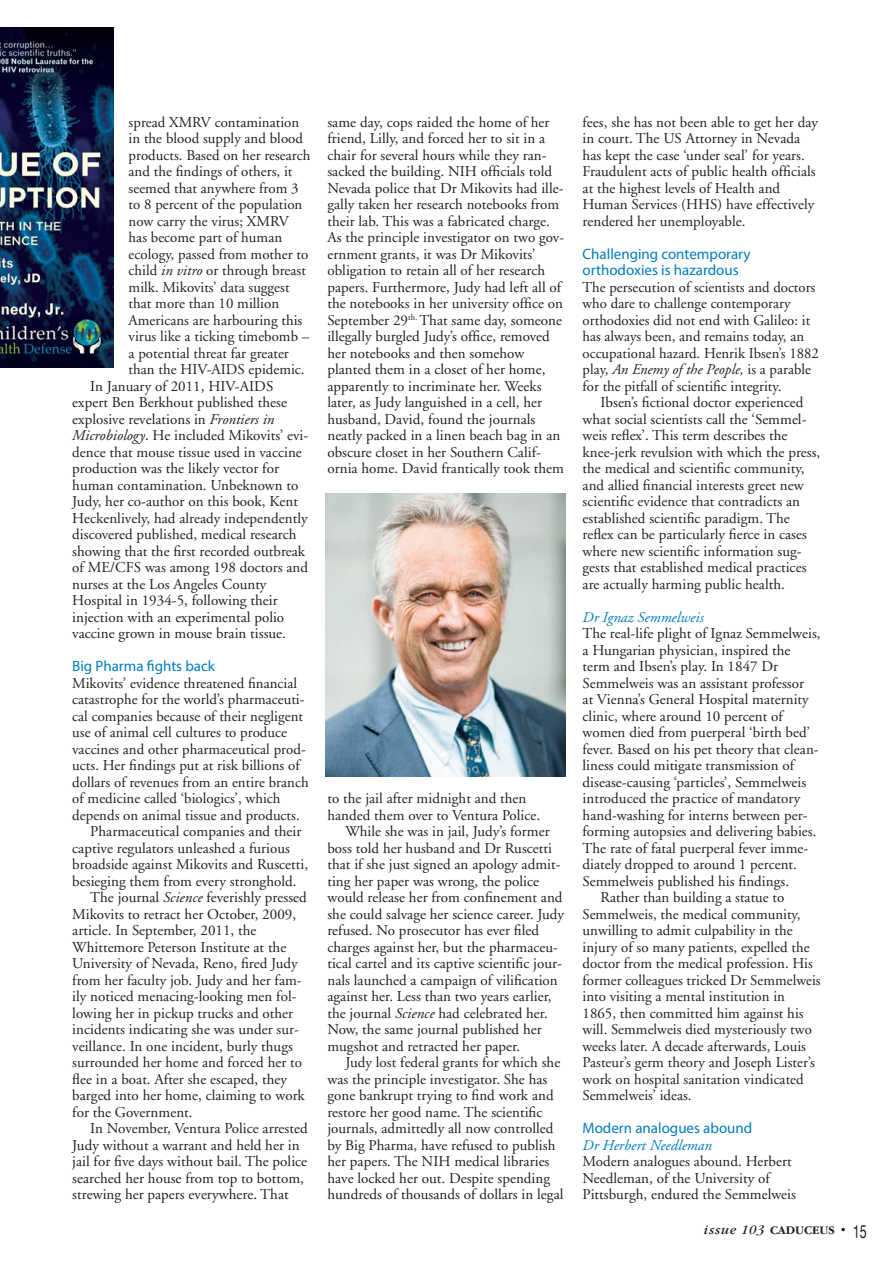
<style>
.page{position:relative;width:893px;height:1263px;background:#fff}
.page>*{position:absolute;margin:0;border:0;box-sizing:border-box;transform-origin:0 0}
.body_text_gara{font:15px/16.5px "Adobe Garamond";color:#231f20}
.body_text_gara_no_in{font:15px/16.5px "Adobe Garamond";color:#231f20}
.sub-head_gill{font:15px/16.5px "Myriad Pro";color:#007cbb}
.subhead_garamond_ita{font:italic 15px "Adobe Garamond";color:#007cbb}
.t1{font:700 12px "Garamond IT Cby BT";color:#231f20}
.s1{font-style:italic}
.s2{font-weight:400;font-style:italic;font-size:13.5px}
.s3{font-family:"Helvetica Neue";font-weight:400;font-size:18px}
</style>
<div class="page">
<img style="left:0;top:27px;width:114px;height:340px">
<img style="left:325px;top:493px;width:241px;height:283px">
<p class="body_text_gara" style="left:129px;top:114px;width:183px">spread XMRV contamination in the blood supply and blood products. Based on her research and the findings of others, it seemed that anywhere from 3 to 8 percent of the population now carry the virus; XMRV has become part of human ecology, passed from mother to child <span class="s1">in vitro</span> or through breast milk. Mikovits’ data suggest that more than 10 million<br>Americans are harbouring this virus like a ticking timebomb – a potential threat far greater than the HIV-AIDS epidemic.</p>
<p class="body_text_gara" style="left:72px;top:378px;width:237px;text-indent:18px">In January of 2011, HIV-AIDS expert Ben Berkhout published these explosive revelations in <span class="s1">Frontiers in Microbiology</span>. He included Mikovits’ evi&shy;dence that mouse tissue used in vaccine production was the likely vector for human contamination. Unbeknown to Judy, her co-author on this book, Kent Heckenlively, had already independently discovered published, medical research showing that the first recorded outbreak of ME/CFS was among 198 doctors and nurses at the Los Angeles County Hospital in 1934-5, following their injection with an experimental polio vaccine grown in mouse brain tissue.</p>
<p class="sub-head_gill" style="left:72px;top:658px;width:144px">Big Pharma fights back</p>
<p class="body_text_gara_no_in" style="left:72px;top:675px;width:238px">Mikovits’ evidence threatened financial catastrophe for the world’s pharmaceuti&shy;cal companies because of their negligent use of animal cell cultures to produce vaccines and other pharmaceutical prod&shy;ucts. Her findings put at risk billions of dollars of revenues from an entire branch of medicine called ‘biologics’, which depends on animal tissue and products.</p>
<p class="body_text_gara" style="left:72px;top:823px;width:237px;text-indent:18px">Pharmaceutical companies and their captive regulators unleashed a furious broadside against Mikovits and Ruscetti, besieging them from every stronghold.</p>
<p class="body_text_gara" style="left:72px;top:889px;width:236px;text-indent:18px">The journal <span class="s1">Science</span> feverishly pressed Mikovits to retract her October, 2009, article. In September, 2011, the Whittemore Peterson Institute at the University of Nevada, Reno, fired Judy from her faculty job. Judy and her fam&shy;ily noticed menacing-looking men fol&shy;lowing her in pickup trucks and other incidents indicating she was under sur&shy;veillance. In one incident, burly thugs surrounded her home and forced her to flee in a boat. After she escaped, they barged into her home, claiming to work for the Government.</p>
<p class="body_text_gara" style="left:72px;top:1120px;width:237px;text-indent:18px">In November, Ventura Police arrested Judy without a warrant and held her in jail for five days without bail. The police searched her house from top to bottom, strewing her papers everywhere. That</p>
<p class="body_text_gara" style="left:327px;top:114px;width:238px">same day, cops raided the home of her friend, Lilly, and forced her to sit in a chair for several hours while they ran&shy;sacked the building. NIH officials told Nevada police that Dr Mikovits had ille&shy;gally taken her research notebooks from their lab. This was a fabricated charge.<br>As the principle investigator on two gov&shy;ernment grants, it was Dr Mikovits’ obligation to retain all of her research papers. Furthermore, Judy had left all of the notebooks in her university office on September 29<sup>th.</sup> That same day, someone illegally burgled Judy’s office, removed her notebooks and then somehow planted them in a closet of her home, apparently to incriminate her. Weeks later, as Judy languished in a cell, her husband, David, found the journals neatly packed in a linen beach bag in an obscure closet in her Southern Calif&shy;ornia home. David frantically took them</p>
<p class="body_text_gara" style="left:583px;top:114px;width:237px">fees, she has not been able to get her day in court. The US Attorney in Nevada has kept the case ‘under seal’ for years.<br>Fraudulent acts of public health officials at the highest levels of Health and Human Services (HHS) have effectively rendered her unemployable.</p>
<p class="sub-head_gill" style="left:583px;top:245px;width:170px">Challenging contemporary orthodoxies is hazardous</p>
<p class="body_text_gara_no_in" style="left:583px;top:279px;width:238px">The persecution of scientists and doctors who dare to challenge contemporary orthodoxies did not end with Galileo: it has always been, and remains today, an occupational hazard. Henrik Ibsen’s 1882 play, <span class="s1">An Enemy of the People,</span> is a parable for the pitfall of scientific integrity.</p>
<p class="body_text_gara" style="left:583px;top:394px;width:239px;text-indent:18px">Ibsen’s fictional doctor experienced what social scientists call the ‘Semmel&shy;weis reflex’. This term describes the knee-jerk revulsion with which the press, the medical and scientific community, and allied financial interests greet new scientific evidence that contradicts an established scientific paradigm. The reflex can be particularly fierce in cases where new scientific information sug&shy;gests that established medical practices are actually harming public health.</p>
<p class="subhead_garamond_ita" style="left:583px;top:609px;width:123px">Dr Ignaz Semmelweis</p>
<p class="body_text_gara_no_in" style="left:583px;top:625px;width:240px">The real-life plight of Ignaz Semmelweis, a Hungarian physician, inspired the term and Ibsen’s play. In 1847 Dr Semmelweis was an assistant professor<br>at Vienna’s General Hospital maternity clinic, where around 10 percent of women died from puerperal ‘birth bed’ fever. Based on his pet theory that clean&shy;liness could mitigate transmission of disease-causing ‘particles’, Semmelweis introduced the practice of mandatory hand-washing for interns between per&shy;forming autopsies and delivering babies.<br>The rate of fatal puerperal fever imme&shy;diately dropped to around 1 percent.<br>Semmelweis published his findings.</p>
<p class="body_text_gara" style="left:583px;top:889px;width:240px;text-indent:18px">Rather than building a statue to Semmelweis, the medical community, unwilling to admit culpability in the injury of so many patients, expelled the doctor from the medical profession. His former colleagues tricked Dr Semmelweis into visiting a mental institution in 1865, then committed him against his will. Semmelweis died mysteriously two weeks later. A decade afterwards, Louis Pasteur’s germ theory and Joseph Lister’s work on hospital sanitation vindicated Semmelweis’ ideas.</p>
<p class="sub-head_gill" style="left:583px;top:1120px;width:171px">Modern analogues abound</p>
<p class="subhead_garamond_ita" style="left:583px;top:1137px;width:131px">Dr Herbert Needleman</p>
<p class="body_text_gara_no_in" style="left:583px;top:1153px;width:215px">Modern analogues abound. Herbert<br>Needleman, of the University of<br>Pittsburgh, endured the Semmelweis</p>
<p class="body_text_gara" style="left:327px;top:790px;width:214px">to the jail after midnight and then handed them over to Ventura Police.</p>
<p class="body_text_gara" style="left:327px;top:823px;width:238px;text-indent:18px">While she was in jail, Judy’s former boss told her husband and Dr Ruscetti that if she just signed an apology admit&shy;ting her paper was wrong, the police would release her from confinement and she could salvage her science career. Judy refused. No prosecutor has ever filed charges against her, but the pharmaceu&shy;tical cartel and its captive scientific jour&shy;nals launched a campaign of vilification against her. Less than two years earlier, the journal <span class="s1">Science</span> had celebrated her.<br>Now, the same journal published her mugshot and retracted her paper.</p>
<p class="body_text_gara" style="left:327px;top:1054px;width:238px;text-indent:18px">Judy lost federal grants for which she was the principle investigator. She has gone bankrupt trying to find work and restore her good name. The scientific journals, admittedly all now controlled by Big Pharma, have refused to publish her papers. The NIH medical libraries have locked her out. Despite spending hundreds of thousands of dollars in legal</p>
<p class="t1" style="left:704px;top:1223px;width:164px"><span class="s2">issue 103</span> CADUCEUS • <span class="s3">15</span></p>
</div>
